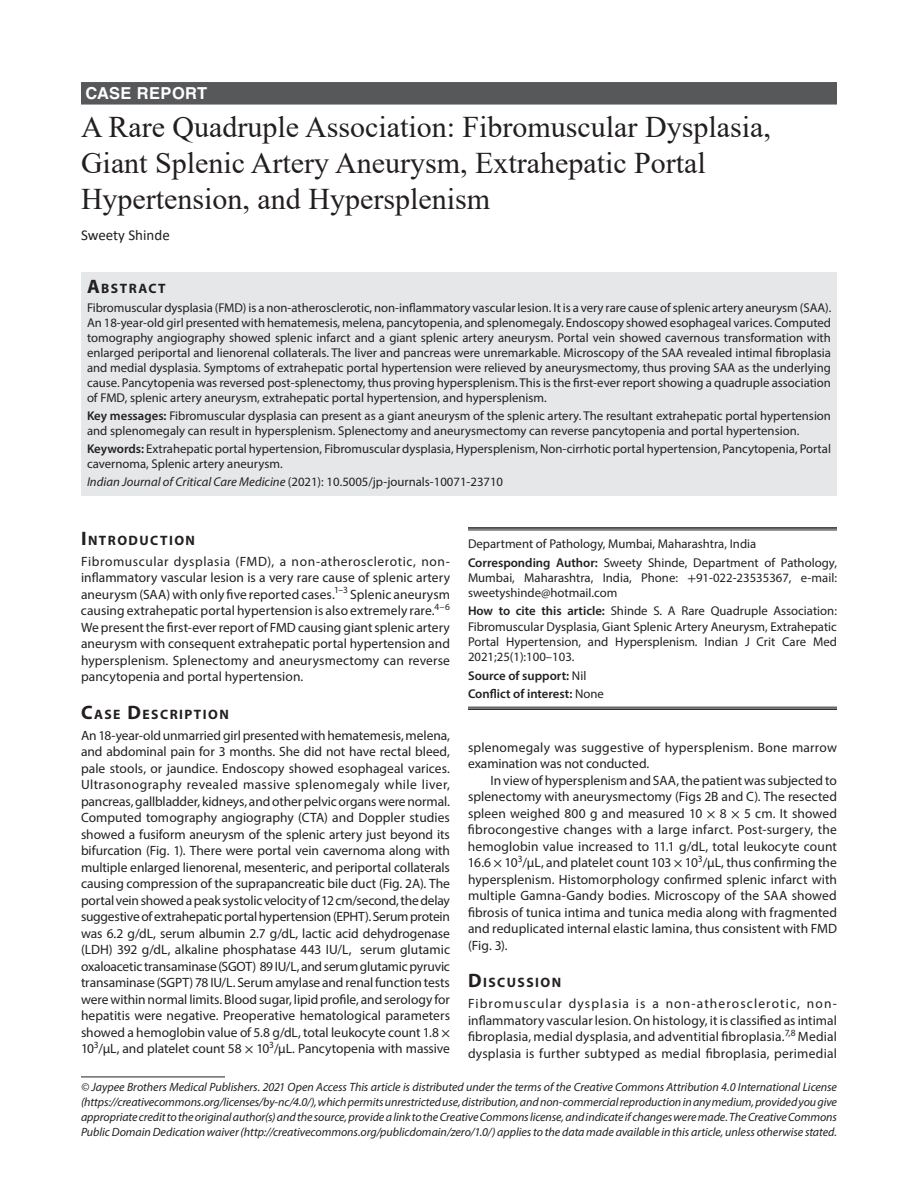
<style>
.page{position:relative;width:918px;height:1188px;background:#fff}
.page>*{position:absolute;margin:0;border:0;box-sizing:border-box;transform-origin:0 0}
.t1{font:30px/36px "Times New Roman";color:#231f20}
.t2{font:700 16.5px "Helvetica LT Std";letter-spacing:.025em;color:#fff}
.t3{font:15px "Calibri";color:#231f20}
.t4{font:700 13.65px "Myriad Pro";letter-spacing:.105em;color:#231f20}
.t5{font:13.5px/16.5px "Myriad Pro";letter-spacing:.005em;color:#231f20;text-align:justify}
.t6{font:12.75px/15px "Myriad Pro";color:#231f20}
.t7{font:600 12.75px/18.3px "Myriad Pro";color:#231f20}
.t8{font:italic 12px/15px "Myriad Pro";letter-spacing:-.005em;color:#231f20;text-align:justify}
.s1{font-size:19.5px}
.s2{font-weight:600}
.s3{font-style:italic}
.s4{font-family:"STIX"}
.s5{font-weight:400}
</style>
<div class="page">
<div style="left:81px;top:82px;width:756px;height:23px;background:#57585a"></div>
<div style="left:81px;top:272px;width:756px;height:26px;background:#e6e7e9"></div>
<div style="left:81px;top:297px;width:756px;height:114px;background:#e6e7e9"></div>
<div style="left:81px;top:405px;width:756px;height:39px;background:#e6e7e9"></div>
<div style="left:81px;top:438px;width:756px;height:39px;background:#e6e7e9"></div>
<div style="left:81px;top:471px;width:756px;height:24px;background:#e6e7e9"></div>
<hr style="left:468px;top:527px;width:369px;height:2px;background:#231f20">
<hr style="left:468px;top:530px;width:369px;height:1px;background:#231f20">
<hr style="left:468px;top:707px;width:369px;height:1px;background:#231f20">
<hr style="left:468px;top:708px;width:369px;height:2px;background:#231f20">
<hr style="left:81px;top:1077px;width:144px;height:1px;background:#231f20">
<p class="t2" style="left:86px;top:83px;width:123px">CASE REPORT</p>
<h1 class="t1" style="left:81px;top:108px;width:691px">A Rare Quadruple Association: Fibromuscular Dysplasia,<br>Giant Splenic Artery Aneurysm, Extrahepatic Portal<br>Hypertension, and Hypersplenism</h1>
<p class="t3" style="left:81px;top:225px;width:90px">Sweety Shinde</p>
<p class="t4" style="left:87px;top:279px;width:80px"><span class="s1">A</span>BSTRACT</p>
<p class="t6" style="left:87px;top:300px;width:746px;text-align:justify">Fibromuscular dysplasia (FMD) is a non-atherosclerotic, non-inflammatory vascular lesion. It is a very rare cause of splenic artery aneurysm (SAA).<br>An 18-year-old girl presented with hematemesis, melena, pancytopenia, and splenomegaly. Endoscopy showed esophageal varices. Computed tomography angiography showed splenic infarct and a giant splenic artery aneurysm. Portal vein showed cavernous transformation with enlarged periportal and lienorenal collaterals. The liver and pancreas were unremarkable. Microscopy of the SAA revealed intimal fibroplasia and medial dysplasia. Symptoms of extrahepatic portal hypertension were relieved by aneurysmectomy, thus proving SAA as the underlying cause. Pancytopenia was reversed post-splenectomy, thus proving hypersplenism. This is the first-ever report showing a quadruple association of FMD, splenic artery aneurysm, extrahepatic portal hypertension, and hypersplenism.</p>
<p class="t6" style="left:87px;top:408px;width:746px"><span class="s2">Key messages:</span> Fibromuscular dysplasia can present as a giant aneurysm of the splenic artery. The resultant extrahepatic portal hypertension and splenomegaly can result in hypersplenism. Splenectomy and aneurysmectomy can reverse pancytopenia and portal hypertension.</p>
<p class="t6" style="left:87px;top:441px;width:746px"><span class="s2">Keywords:</span> Extrahepatic portal hypertension, Fibromuscular dysplasia, Hypersplenism, Non-cirrhotic portal hypertension, Pancytopenia, Portal cavernoma, Splenic artery aneurysm.</p>
<p class="t6" style="left:87px;top:474px;width:418px"><span class="s3">Indian Journal of Critical Care Medicine</span> (2021): 10.5005/jp-journals-10071-23710</p>
<p class="t4" style="left:81px;top:531px;width:116px"><span class="s1">I</span>NTRODUCTION</p>
<p class="t5" style="left:81px;top:553px;width:371px">Fibromuscular dysplasia (FMD), a non-atherosclerotic, non&shy;inflammatory vascular lesion is a very rare cause of splenic artery aneurysm (SAA) with only five reported cases.<sup>1–3</sup> Splenic aneurysm causing extrahepatic portal hypertension is also extremely rare.<sup>4–6<br></sup>We present the first-ever report of FMD causing giant splenic artery aneurysm with consequent extrahepatic portal hypertension and hypersplenism. Splenectomy and aneurysmectomy can reverse pancytopenia and portal hypertension.</p>
<p class="t4" style="left:81px;top:705px;width:149px"><span class="s1">C</span>ASE <span class="s1">D</span>ESCRIPTION</p>
<p class="t5" style="left:81px;top:727px;width:371px">An 18-year-old unmarried girl presented with hematemesis, melena, and abdominal pain for 3 months. She did not have rectal bleed, pale stools, or jaundice. Endoscopy showed esophageal varices.<br>Ultrasonography revealed massive splenomegaly while liver, pancreas, gallbladder, kidneys, and other pelvic organs were normal.<br>Computed tomography angiography (CTA) and Doppler studies showed a fusiform aneurysm of the splenic artery just beyond its bifurcation (Fig. 1). There were portal vein cavernoma along with multiple enlarged lienorenal, mesenteric, and periportal collaterals causing compression of the suprapancreatic bile duct (Fig. 2A). The portal vein showed a peak systolic velocity of 12 cm/second, the delay suggestive of extrahepatic portal hypertension (EPHT). Serum protein was 6.2 g/dL, serum albumin 2.7 g/dL, lactic acid dehydrogenase (LDH) 392 g/dL, alkaline phosphatase 443 IU/L, serum glutamic oxaloacetic transaminase (SGOT) 89 IU/L, and serum glutamic pyruvic transaminase (SGPT) 78 IU/L. Serum amylase and renal function tests were within normal limits. Blood sugar, lipid profile, and serology for hepatitis were negative. Preoperative hematological parameters showed a hemoglobin value of 5.8 g/dL, total leukocyte count 1.8 <span class="s4">× </span>10<sup>3</sup>/μL, and platelet count 58 <span class="s4">×</span> 10<sup>3</sup>/μL. Pancytopenia with massive</p>
<p class="t5" style="left:468px;top:739px;width:371px">splenomegaly was suggestive of hypersplenism. Bone marrow examination was not conducted.</p>
<p class="t6" style="left:468px;top:535px;width:371px;line-height:18.3px">Department of Pathology, Mumbai, Maharashtra, India<br><span class="s2">Corresponding Author:</span> Sweety Shinde, Department of Pathology,</p>
<p class="t6" style="left:468px;top:570px;width:370px">Mumbai, Maharashtra, India, Phone: <span class="s4">+</span>91-022-23535367, e-mail: sweetyshinde@hotmail.com</p>
<p class="t6" style="left:468px;top:603px;width:370px;text-align:justify"><span class="s2">How to cite this article:</span> Shinde S. A Rare Quadruple Association:<br>Fibromuscular Dysplasia, Giant Splenic Artery Aneurysm, Extrahepatic Portal Hypertension, and Hypersplenism. Indian J Crit Care Med 2021;25(1):100–103.</p>
<p class="t7" style="left:468px;top:666px;width:137px">Source of support: <span class="s5">Nil<br></span>Conflict of interest: <span class="s5">None</span></p>
<p class="t5" style="left:468px;top:772px;width:371px;text-indent:23px">In view of hypersplenism and SAA, the patient was subjected to splenectomy with aneurysmectomy (Figs 2B and C). The resected spleen weighed 800 g and measured 10 <span class="s4">×</span> 8 <span class="s4">×</span> 5 cm. It showed fibrocongestive changes with a large infarct. Post-surgery, the hemoglobin value increased to 11.1 g/dL, total leukocyte count 16.6 <span class="s4">×</span> 10<sup>3</sup>/μL, and platelet count 103 <span class="s4">×</span> 10<sup>3</sup>/μL, thus confirming the hypersplenism. Histomorphology confirmed splenic infarct with multiple Gamna-Gandy bodies. Microscopy of the SAA showed fibrosis of tunica intima and tunica media along with fragmented and reduplicated internal elastic lamina, thus consistent with FMD (Fig. 3).</p>
<p class="t4" style="left:468px;top:974px;width:95px"><span class="s1">D</span>ISCUSSION</p>
<p class="t5" style="left:468px;top:995px;width:371px">Fibromuscular dysplasia is a non-atherosclerotic, non&shy;inflammatory vascular lesion. On histology, it is classified as intimal fibroplasia, medial dysplasia, and adventitial fibroplasia.<sup>7,8</sup> Medial dysplasia is further subtyped as medial fibroplasia, perimedial</p>
<p class="t8" style="left:81px;top:1079px;width:758px">© Jaypee Brothers Medical Publishers. 2021 Open Access This article is distributed under the terms of the Creative Commons Attribution 4.0 International License (https://creativecommons.org/licenses/by-nc/4.0/), which permits unrestricted use, distribution, and non-commercial reproduction in any medium, provided you give appropriate credit to the original author(s) and the source, provide a link to the Creative Commons license, and indicate if changes were made. The Creative Commons Public Domain Dedication waiver (http://creativecommons.org/publicdomain/zero/1.0/) applies to the data made available in this article, unless otherwise stated.</p>
</div>
